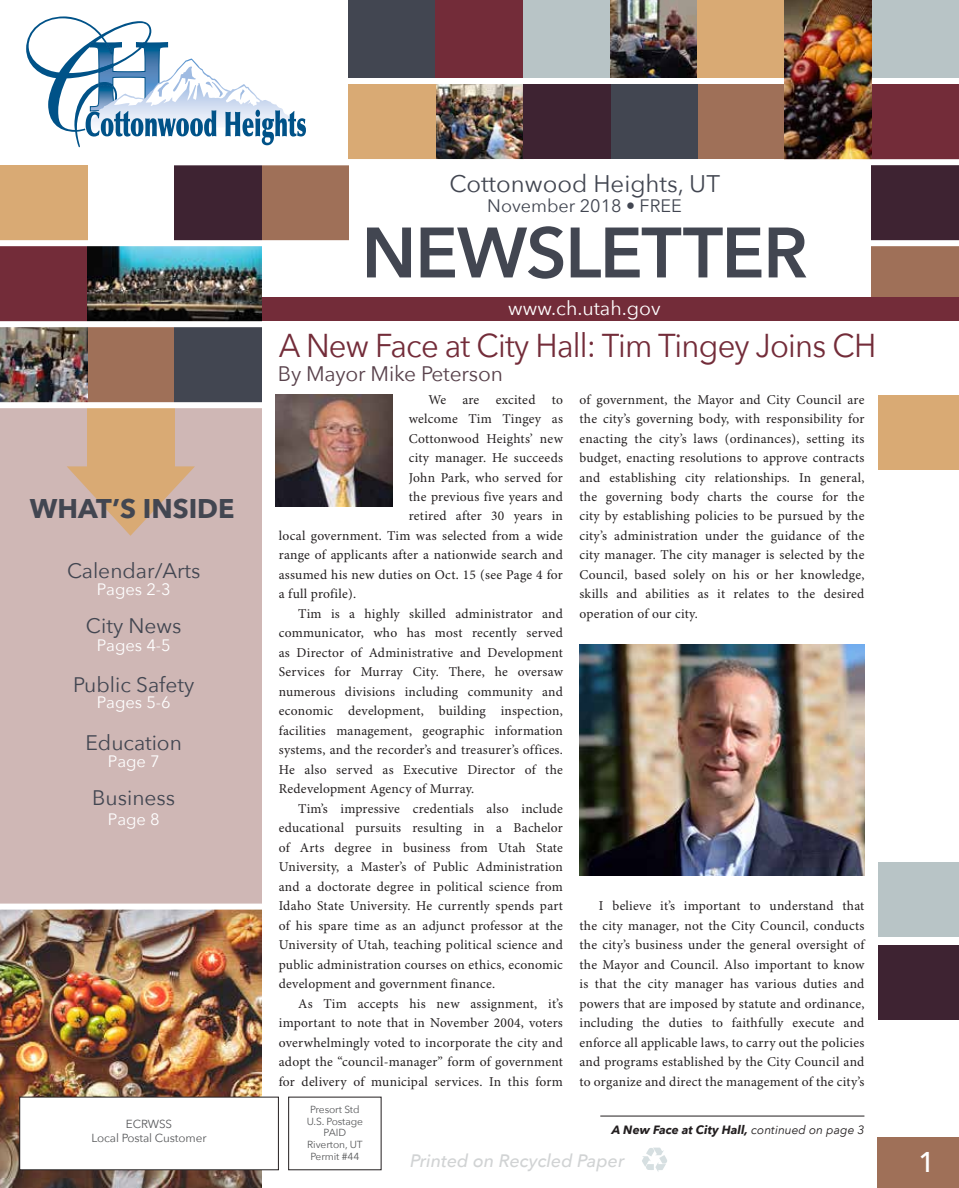
<style>
.page{position:relative;width:959px;height:1188px;background:#fff}
.page>*{position:absolute;margin:0;border:0;box-sizing:border-box;transform-origin:0 0}
.t1{font:600 70.5px "Avenir Next";letter-spacing:-.02em;color:#424651}
.t2{font:33px "Avenir Next";letter-spacing:-.025em;color:#732c39;scale:.94 1}
.t3{font:500 28.5px "Avenir Next";color:#fff}
.t4{font:700 27px "Avenir Next";color:#424651}
.t5{font:24px "Avenir Next";color:#424651}
.t6{font:21px "Avenir Next";color:#424651}
.t7{font:21px "Avenir Next";letter-spacing:-.01em;color:#58414b}
.t8{font:19.5px "Avenir Next";color:#fff}
.t9{font:italic 500 18px "Avenir Next";color:#d1d3d4}
.t10{font:18px "Avenir Next";color:#424651}
.t11{font:16.5px "Avenir Next";color:#fff}
.t12{font:13.5px/19.5px "Minion Pro";letter-spacing:.02em;color:#231f20;text-align:justify}
.t13{font:italic 700 12px "Avenir Next";color:#231f20}
.t14{font:11.7px/14px "Avenir Next";letter-spacing:-.01em;color:#58595b;text-align:center}
.t15{font:10.2px/11.7px "Avenir Next";letter-spacing:-.01em;color:#58595b;text-align:center}
.s1{font-weight:400}
</style>
<div class="page">
<div style="left:877px;top:1138px;width:81px;height:50px;background:#9f7058"></div>
<img style="left:0;top:910px;width:261px;height:278px">
<img style="left:436px;top:84px;width:87px;height:75px">
<div style="left:0;top:404px;width:261px;height:505px;background:#cfb7b5"></div>
<div style="left:349px;top:0;width:87px;height:81px;background:#424651"></div>
<div style="left:436px;top:0;width:87px;height:81px;background:#732c39"></div>
<div style="left:523px;top:0;width:87px;height:81px;background:#b8c4c6"></div>
<div style="left:697px;top:84px;width:87px;height:75px;background:#9f7058"></div>
<div style="left:871px;top:245px;width:87px;height:75px;background:#9f7058"></div>
<div style="left:610px;top:84px;width:87px;height:75px;background:#424651"></div>
<div style="left:523px;top:84px;width:87px;height:75px;background:#3e2332"></div>
<div style="left:349px;top:81px;width:87px;height:81px;background:#d9aa74"></div>
<div style="left:0;top:162px;width:87px;height:81px;background:#d9aa74"></div>
<div style="left:261px;top:162px;width:88px;height:81px;background:#9f7058"></div>
<div style="left:0;top:243px;width:87px;height:81px;background:#732c39"></div>
<div style="left:87px;top:324px;width:87px;height:81px;background:#9f7058"></div>
<div style="left:174px;top:324px;width:87px;height:81px;background:#424651"></div>
<div style="left:0;top:904px;width:263px;height:6px;background:#fff"></div>
<svg style="left:26px;top:16px;width:280px;height:131px"></svg>
<div style="left:0;top:159px;width:93px;height:6px;background:#fff"></div>
<img style="left:610px;top:0;width:87px;height:78px">
<img style="left:0;top:327px;width:87px;height:75px">
<div style="left:256px;top:297px;width:702px;height:24px;background:#732c39"></div>
<div style="left:174px;top:162px;width:87px;height:81px;background:#3e2332"></div>
<div style="left:87px;top:406px;width:87px;height:61px;background:#d9aa74"></div>
<svg style="left:67px;top:466px;width:128px;height:70px"></svg>
<div style="left:0;top:402px;width:263px;height:6px;background:#fff"></div>
<div style="left:20px;top:1097px;width:258px;height:73px;background:#fff"></div>
<div style="left:697px;top:0;width:87px;height:81px;background:#d9aa74"></div>
<div style="left:871px;top:0;width:87px;height:81px;background:#b8c4c6"></div>
<div style="left:871px;top:81px;width:87px;height:81px;background:#732c39"></div>
<div style="left:871px;top:162px;width:87px;height:81px;background:#3e2332"></div>
<div style="left:334px;top:78px;width:624px;height:6px;background:#fff"></div>
<img style="left:784px;top:0;width:87px;height:159px">
<div style="left:153px;top:159px;width:805px;height:6px;background:#fff"></div>
<div style="left:878px;top:395px;width:80px;height:75px;background:#d9aa74"></div>
<div style="left:878px;top:862px;width:80px;height:75px;background:#b8c4c6"></div>
<div style="left:878px;top:945px;width:80px;height:75px;background:#3e2332"></div>
<div style="left:851px;top:240px;width:107px;height:6px;background:#fff"></div>
<img style="left:87px;top:246px;width:174px;height:75px">
<div style="left:0;top:240px;width:352px;height:6px;background:#fff"></div>
<div style="left:0;top:321px;width:264px;height:6px;background:#fff"></div>
<img style="left:276px;top:395px;width:116px;height:111px">
<hr style="left:600px;top:1116px;width:264px;height:1px;background:#231f20">
<svg style="left:642px;top:1147px;width:25px;height:25px"></svg>
<img style="left:579px;top:644px;width:285px;height:231px">
<h3 class="t4" style="left:30px;top:485px;width:206px">WHAT’S INSIDE</h3>
<h3 class="t6" style="left:67px;top:553px;width:135px">Calendar/Arts</h3>
<p class="t11" style="left:97px;top:575px;width:76px">Pages 2-3</p>
<h3 class="t6" style="left:86px;top:608px;width:97px">City News</h3>
<p class="t11" style="left:97px;top:631px;width:76px">Pages 4-5</p>
<h3 class="t6" style="left:73px;top:667px;width:123px">Public Safety</h3>
<p class="t11" style="left:97px;top:689px;width:76px">Pages 5-6</p>
<h3 class="t6" style="left:85px;top:725px;width:98px">Education</h3>
<p class="t11" style="left:108px;top:748px;width:53px">Page 7</p>
<h3 class="t6" style="left:92px;top:780px;width:84px">Business</h3>
<p class="t11" style="left:108px;top:805px;width:53px">Page 8</p>
<p class="t14" style="left:91px;top:1116px;width:116px">ECRWSS<br>Local Postal Customer</p>
<h3 class="t5" style="left:449px;top:163px;width:272px">Cottonwood Heights, UT</h3>
<h3 class="t10" style="left:487px;top:190px;width:196px">November 2018 • FREE</h3>
<h1 class="t1" style="left:361px;top:192px;width:447px">NEWSLETTER</h1>
<h3 class="t8" style="left:508px;top:292px;width:154px">www.ch.utah.gov</h3>
<h2 class="t2" style="left:279px;top:318px;width:637px">A New Face at City Hall: Tim Tingey Joins CH</h2>
<p class="t12" style="left:579px;top:390px;width:286px">of government, the Mayor and City Council are the city’s governing body, with responsibility for enacting the city’s laws (ordinances), setting its budget, enacting resolutions to approve contracts and establishing city relationships. In general, the governing body charts the course for the city by establishing policies to be pursued by the city’s administration under the guidance of the city manager. The city manager is selected by the Council, based solely on his or her knowledge, skills and abilities as it relates to the desired operation of our city.</p>
<h3 class="t7" style="left:278px;top:356px;width:226px">By Mayor Mike Peterson</h3>
<p class="t12" style="left:428px;top:390px;width:136px">We are excited to</p>
<p class="t12" style="left:409px;top:410px;width:156px">welcome Tim Tingey as</p>
<p class="t12" style="left:409px;top:429px;width:156px">Cottonwood Heights’ new</p>
<p class="t12" style="left:409px;top:449px;width:156px">city manager. He succeeds</p>
<p class="t12" style="left:409px;top:468px;width:156px">John Park, who served for</p>
<p class="t12" style="left:409px;top:487px;width:156px">the previous five years and</p>
<p class="t12" style="left:409px;top:507px;width:156px">retired after 30 years in</p>
<p class="t12" style="left:279px;top:526px;width:286px">local government. Tim was selected from a wide</p>
<p class="t12" style="left:279px;top:546px;width:286px">range of applicants after a nationwide search and</p>
<p class="t12" style="left:279px;top:565px;width:286px">assumed his new duties on Oct. 15 (see Page 4 for</p>
<p class="t12" style="left:279px;top:585px;width:79px">a full profile).</p>
<p class="t12" style="left:298px;top:604px;width:266px">Tim is a highly skilled administrator and</p>
<p class="t12" style="left:279px;top:624px;width:286px">communicator, who has most recently served</p>
<p class="t12" style="left:279px;top:643px;width:286px">as Director of Administrative and Development</p>
<p class="t12" style="left:279px;top:663px;width:286px">Services for Murray City. There, he oversaw</p>
<p class="t12" style="left:279px;top:682px;width:286px">numerous divisions including community and</p>
<p class="t12" style="left:279px;top:702px;width:286px">economic development, building inspection,</p>
<p class="t12" style="left:279px;top:721px;width:286px">facilities management, geographic information</p>
<p class="t12" style="left:279px;top:741px;width:286px">systems, and the recorder’s and treasurer’s offices.</p>
<p class="t12" style="left:279px;top:760px;width:286px">He also served as Executive Director of the</p>
<p class="t12" style="left:279px;top:780px;width:197px">Redevelopment Agency of Murray.</p>
<p class="t12" style="left:298px;top:799px;width:266px">Tim’s impressive credentials also include</p>
<p class="t12" style="left:279px;top:819px;width:286px">educational pursuits resulting in a Bachelor</p>
<p class="t12" style="left:279px;top:838px;width:286px">of Arts degree in business from Utah State</p>
<p class="t12" style="left:279px;top:858px;width:286px">University, a Master’s of Public Administration</p>
<p class="t12" style="left:279px;top:877px;width:286px">and a doctorate degree in political science from</p>
<p class="t12" style="left:279px;top:897px;width:286px">Idaho State University. He currently spends part</p>
<p class="t12" style="left:279px;top:916px;width:286px">of his spare time as an adjunct professor at the</p>
<p class="t12" style="left:279px;top:936px;width:286px">University of Utah, teaching political science and</p>
<p class="t12" style="left:279px;top:955px;width:286px">public administration courses on ethics, economic</p>
<p class="t12" style="left:279px;top:975px;width:218px">development and government finance.</p>
<p class="t12" style="left:298px;top:994px;width:266px">As Tim accepts his new assignment, it’s</p>
<p class="t12" style="left:279px;top:1014px;width:286px">important to note that in November 2004, voters</p>
<p class="t12" style="left:279px;top:1033px;width:286px">overwhelmingly voted to incorporate the city and</p>
<p class="t12" style="left:279px;top:1053px;width:286px">adopt the “council-manager” form of government</p>
<p class="t12" style="left:279px;top:1072px;width:286px">for delivery of municipal services. In this form</p>
<p class="t12" style="left:579px;top:897px;width:286px;text-indent:19px">I believe it’s important to understand that the city manager, not the City Council, conducts the city’s business under the general oversight of the Mayor and Council. Also important to know is that the city manager has various duties and powers that are imposed by statute and ordinance, including the duties to faithfully execute and enforce all applicable laws, to carry out the policies and programs established by the City Council and to organize and direct the management of the city’s</p>
<p class="t13" style="left:612px;top:1119px;width:254px">A New Face at City Hall, <span class="s1">continued on page 3</span></p>
<p class="t15" style="left:307px;top:1103px;width:58px">Presort Std<br>U.S. Postage<br>PAID<br>Riverton, UT<br>Permit #44</p>
<h3 class="t9" style="left:410px;top:1146px;width:216px">Printed on Recycled Paper</h3>
<h3 class="t3" style="left:918px;top:1138px;width:18px">1</h3>
</div>
